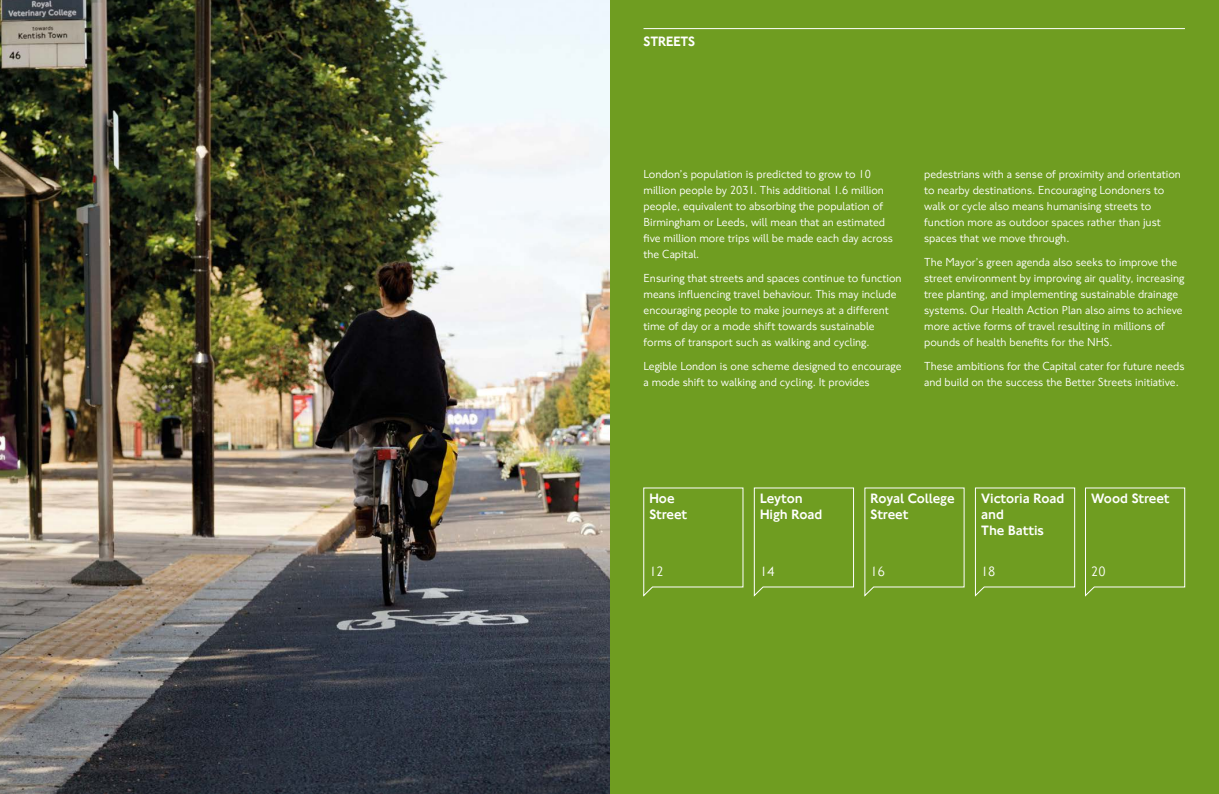
<style>
.page{position:relative;width:1219px;height:794px;background:#fff}
.page>*{position:absolute;margin:0;border:0;box-sizing:border-box;transform-origin:0 0}
.t1{font:500 14px/16px "NJ Font";color:#fff}
.t2{font:14px "NJ Font";color:#fff}
.t3{font:12px/16px "NJ Font";color:#fff}
</style>
<div class="page">
<div style="left:609px;top:0;width:610px;height:794px;background:#6f9d21"></div>
<img style="left:0;top:0;width:609px;height:794px">
<hr style="left:643px;top:28px;width:542px;height:1px;background:#fff">
<svg style="left:643px;top:487px;width:100px;height:109px"></svg>
<svg style="left:754px;top:487px;width:100px;height:109px"></svg>
<svg style="left:864px;top:487px;width:101px;height:109px"></svg>
<svg style="left:975px;top:487px;width:100px;height:109px"></svg>
<svg style="left:1085px;top:487px;width:100px;height:109px"></svg>
<p class="t1" style="left:643px;top:34px;width:53px">STREETS</p>
<p class="t3" style="left:643px;top:166px;width:251px">London’s population is predicted to grow to 10 million people by 2031. This additional 1.6 million people, equivalent to absorbing the population of Birmingham or Leeds, will mean that an estimated five million more trips will be made each day across the Capital.</p>
<p class="t3" style="left:643px;top:270px;width:260px">Ensuring that streets and spaces continue to function means influencing travel behaviour. This may include encouraging people to make journeys at a different time of day or a mode shift towards sustainable forms of transport such as walking and cycling.</p>
<p class="t3" style="left:643px;top:358px;width:260px">Legible London is one scheme designed to encourage a mode shift to walking and cycling. It provides</p>
<p class="t3" style="left:924px;top:166px;width:258px">pedestrians with a sense of proximity and orientation to nearby destinations. Encouraging Londoners to walk or cycle also means humanising streets to function more as outdoor spaces rather than just spaces that we move through.</p>
<p class="t3" style="left:924px;top:254px;width:262px">The Mayor’s green agenda also seeks to improve the street environment by improving air quality, increasing tree planting, and implementing sustainable drainage systems. Our Health Action Plan also aims to achieve more active forms of travel resulting in millions of pounds of health benefits for the NHS.</p>
<p class="t3" style="left:924px;top:358px;width:262px">These ambitions for the Capital cater for future needs and build on the success the Better Streets initiative.</p>
<p class="t1" style="left:649px;top:491px;width:39px">Hoe<br>Street</p>
<p class="t2" style="left:649px;top:562px;width:16px">12</p>
<p class="t1" style="left:760px;top:491px;width:64px">Leyton<br>High Road</p>
<p class="t2" style="left:760px;top:562px;width:16px">14</p>
<p class="t1" style="left:870px;top:491px;width:86px">Royal College<br>Street</p>
<p class="t2" style="left:870px;top:562px;width:16px">16</p>
<p class="t1" style="left:981px;top:491px;width:85px">Victoria Road and<br>The Battis</p>
<p class="t2" style="left:981px;top:562px;width:16px">18</p>
<p class="t1" style="left:1091px;top:491px;width:80px">Wood Street</p>
<p class="t2" style="left:1091px;top:562px;width:16px">20</p>
</div>
